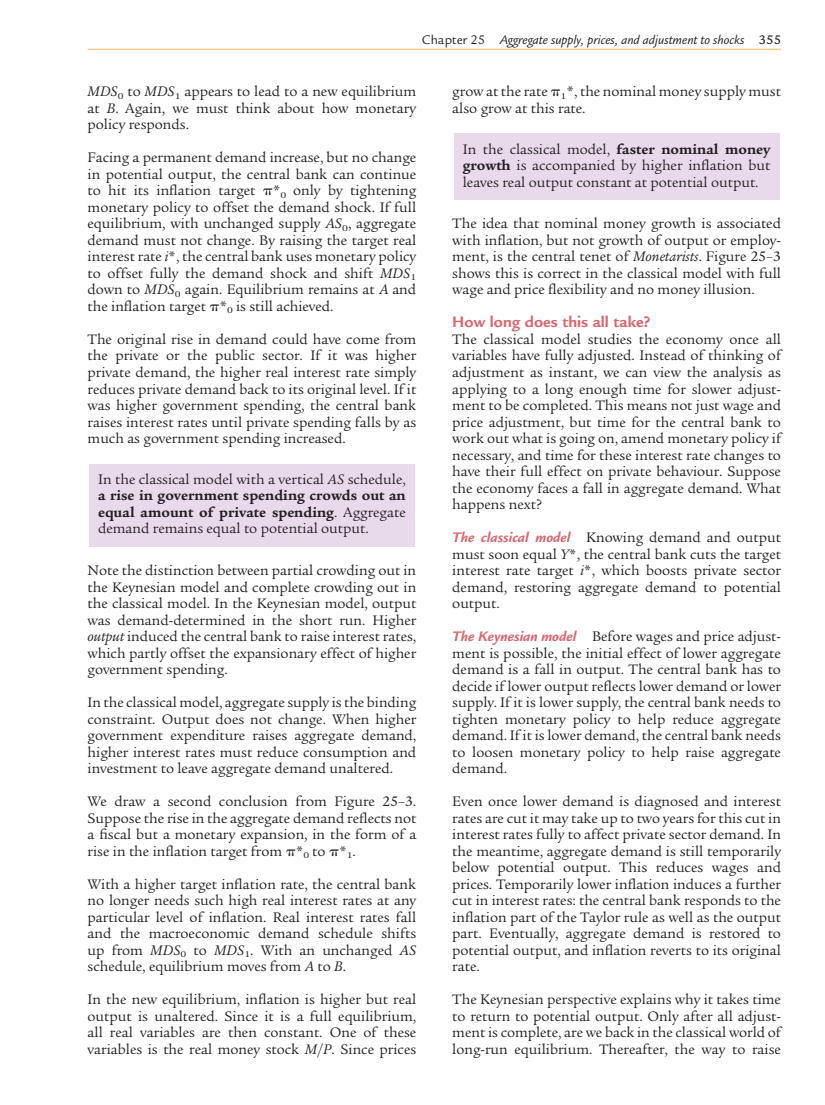
<style>
.page{position:relative;width:825px;height:1105px;background:#fff}
.page>*{position:absolute;margin:0;border:0;box-sizing:border-box;transform-origin:0 0}
.t1{font:700 16.5px "Legacy Sans";color:#db656e}
.t2{font:15px/16.5px "Legacy Serif";color:#231f20;text-align:justify}
.t3{font:italic 13.5px "Legacy Sans";color:#231f20}
.s1{font-style:normal}
.s2{font-weight:500;font-style:normal}
.s3{font-style:italic}
.s4{font-family:"Universal Greekwith Math Pi"}
.s5{font-weight:700}
.s6{font-family:"Legacy Sans";font-weight:700;font-style:italic;color:#db656e}
</style>
<div class="page">
<svg style="left:87px;top:48px;width:694px;height:499px"></svg>
<p class="t3" style="left:422px;top:35px;width:360px"><span class="s1">Chapter 25</span> Aggregate supply, prices, and adjustment to shocks <span class="s2">355</span></p>
<p class="t2" style="left:88px;top:85px;width:330px"><span class="s3">MDS</span><sub>0</sub> to <span class="s3">MDS</span><sub>1</sub> appears to lead to a new equilibrium at <span class="s3">B</span>. Again, we must think about how monetary policy responds.</p>
<p class="t2" style="left:88px;top:151px;width:330px">Facing a permanent demand increase, but no change in potential output, the central bank can continue to hit its inflation target <span class="s4">-</span>*<sub>0</sub> only by tightening monetary policy to offset the demand shock. If full equilibrium, with unchanged supply <span class="s3">AS</span><sub>0</sub>, aggregate demand must not change. By raising the target real interest rate <span class="s3">i</span>*, the central bank uses monetary policy to offset fully the demand shock and shift <span class="s3">MDS</span><sub>1 </sub>down to <span class="s3">MDS</span><sub>0</sub> again. Equilibrium remains at <span class="s3">A</span> and the inflation target <span class="s4">-</span>*<sub>0</sub> is still achieved.</p>
<p class="t2" style="left:88px;top:332px;width:330px">The original rise in demand could have come from the private or the public sector. If it was higher private demand, the higher real interest rate simply reduces private demand back to its original level. If it was higher government spending, the central bank raises interest rates until private spending falls by as much as government spending increased.</p>
<p class="t2" style="left:98px;top:472px;width:309px">In the classical model with a vertical <span class="s3">AS</span> schedule, <span class="s5">a rise in government spending crowds out an equal amount of private spending</span>. Aggregate demand remains equal to potential output.</p>
<p class="t2" style="left:88px;top:563px;width:330px">Note the distinction between partial crowding out in the Keynesian model and complete crowding out in the classical model. In the Keynesian model, output was demand-determined in the short run. Higher <span class="s3">output</span> induced the central bank to raise interest rates, which partly offset the expansionary effect of higher government spending.</p>
<p class="t2" style="left:88px;top:695px;width:330px">In the classical model, aggregate supply is the binding constraint. Output does not change. When higher government expenditure raises aggregate demand, higher interest rates must reduce consumption and investment to leave aggregate demand unaltered.</p>
<p class="t2" style="left:88px;top:794px;width:330px">We draw a second conclusion from Figure 25–3.<br>Suppose the rise in the aggregate demand reflects not a fiscal but a monetary expansion, in the form of a rise in the inflation target from <span class="s4">-</span>*<sub>0</sub> to <span class="s4">-</span>*<sub>1</sub>.</p>
<p class="t2" style="left:88px;top:877px;width:330px">With a higher target inflation rate, the central bank no longer needs such high real interest rates at any particular level of inflation. Real interest rates fall and the macroeconomic demand schedule shifts up from <span class="s3">MDS</span><sub>0</sub> to <span class="s3">MDS</span><sub>1</sub>. With an unchanged <span class="s3">AS </span>schedule, equilibrium moves from <span class="s3">A</span> to <span class="s3">B</span>.</p>
<p class="t2" style="left:88px;top:992px;width:330px">In the new equilibrium, inflation is higher but real output is unaltered. Since it is a full equilibrium, all real variables are then constant. One of these variables is the real money stock <span class="s3">M</span>/<span class="s3">P</span>. Since prices</p>
<p class="t2" style="left:452px;top:85px;width:330px">grow at the rate <span class="s4">-</span><sub>1</sub>*, the nominal money supply must also grow at this rate.</p>
<p class="t2" style="left:463px;top:142px;width:309px">In the classical model, <span class="s5">faster nominal money growth</span> is accompanied by higher inflation but leaves real output constant at potential output.</p>
<p class="t2" style="left:452px;top:217px;width:330px">The idea that nominal money growth is associated with inflation, but not growth of output or employ&shy;ment, is the central tenet of <span class="s3">Monetarists</span>. Figure 25–3 shows this is correct in the classical model with full wage and price flexibility and no money illusion.</p>
<p class="t1" style="left:452px;top:316px;width:200px">How long does this all take?</p>
<p class="t2" style="left:452px;top:332px;width:330px">The classical model studies the economy once all variables have fully adjusted. Instead of thinking of adjustment as instant, we can view the analysis as applying to a long enough time for slower adjust&shy;ment to be completed. This means not just wage and price adjustment, but time for the central bank to work out what is going on, amend monetary policy if necessary, and time for these interest rate changes to have their full effect on private behaviour. Suppose the economy faces a fall in aggregate demand. What happens next?</p>
<p class="t2" style="left:452px;top:530px;width:330px"><span class="s6">The classical model</span> Knowing demand and output must soon equal <span class="s3">Y</span>*, the central bank cuts the target interest rate target <span class="s3">i</span>*, which boosts private sector demand, restoring aggregate demand to potential output.</p>
<p class="t2" style="left:452px;top:629px;width:330px"><span class="s6">The Keynesian model</span> Before wages and price adjust&shy;ment is possible, the initial effect of lower aggregate demand is a fall in output. The central bank has to decide if lower output reflects lower demand or lower supply. If it is lower supply, the central bank needs to tighten monetary policy to help reduce aggregate demand. If it is lower demand, the central bank needs to loosen monetary policy to help raise aggregate demand.</p>
<p class="t2" style="left:452px;top:794px;width:330px">Even once lower demand is diagnosed and interest rates are cut it may take up to two years for this cut in interest rates fully to affect private sector demand. In the meantime, aggregate demand is still temporarily below potential output. This reduces wages and prices. Temporarily lower inflation induces a further cut in interest rates: the central bank responds to the inflation part of the Taylor rule as well as the output part. Eventually, aggregate demand is restored to potential output, and inflation reverts to its original rate.</p>
<p class="t2" style="left:452px;top:992px;width:330px">The Keynesian perspective explains why it takes time to return to potential output. Only after all adjust&shy;ment is complete, are we back in the classical world of long-run equilibrium. Thereafter, the way to raise</p>
</div>
